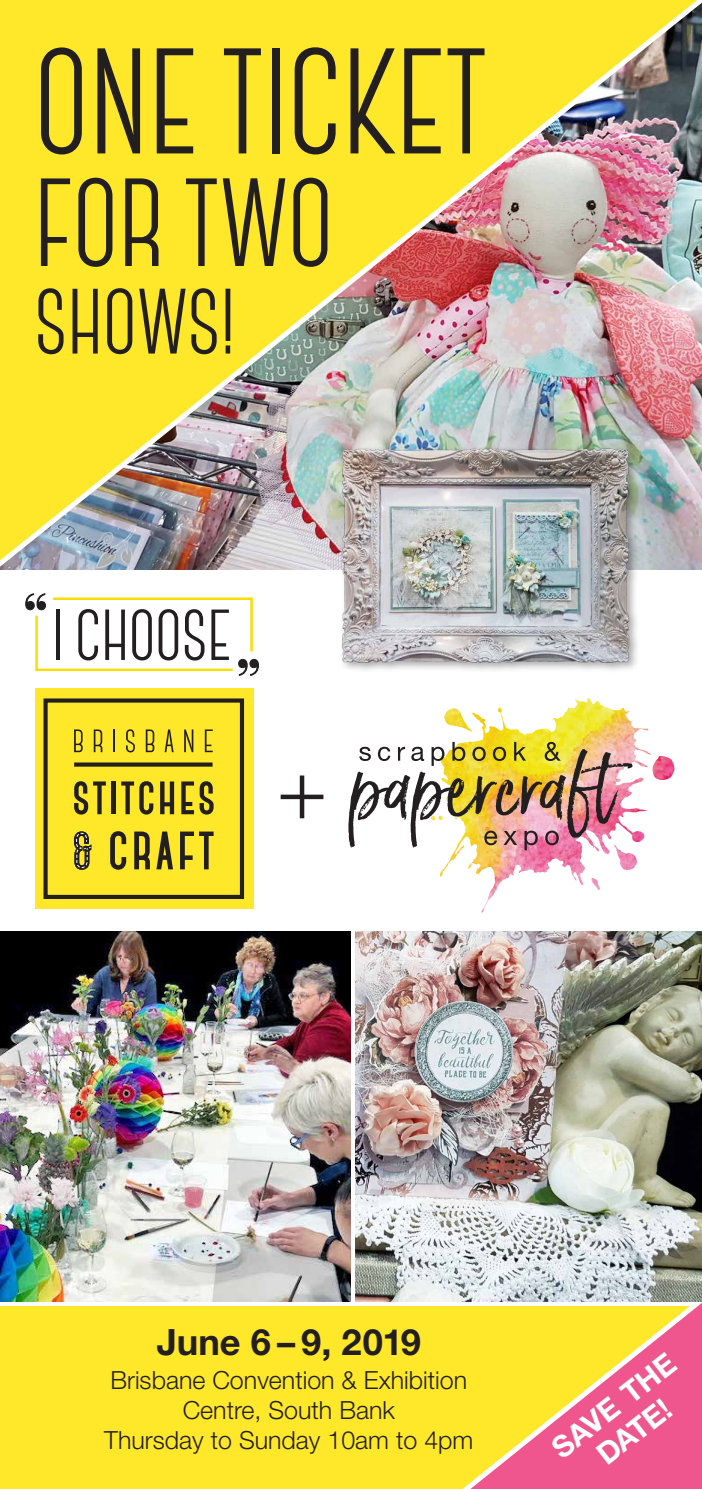
<style>
.page{position:relative;width:702px;height:1489px;background:#fff}
.page>*{position:absolute;margin:0;border:0;box-sizing:border-box;transform-origin:0 0}
.t1{font:700 150px "Canter";color:#231f20}
.t2{font:700 125px "Canter";color:#231f20}
.t3{font:700 92.5px "Canter";color:#231f20}
.t4{font:300 85px "Helvetica Neue LT Std";color:#231f20}
.t5{font:700 72px "Canter";color:#231f20}
.t6{font:700 50.75px "Bauer Bodoni";color:#231f20}
.t7{font:700 36.25px "Helvetica Neue CE";color:#231f20}
.t8{font:700 30px/33px "Helvetica Neue CE";color:#fff;text-align:center}
.t9{font:300 25px/30px "Helvetica Neue CE";color:#231f20;text-align:center}
</style>
<div class="page">
<div style="left:0;top:1306px;width:702px;height:182px;background:#ffe82a"></div>
<img style="left:0;top:931px;width:351px;height:370px">
<svg style="left:25px;top:602px;width:234px;height:74px"></svg>
<img style="left:0;top:0;width:702px;height:602px">
<svg style="left:407px;top:1301px;width:295px;height:187px"></svg>
<img style="left:329px;top:435px;width:314px;height:235px">
<div style="left:35px;top:688px;width:219px;height:220px;background:#ffe82a"></div>
<svg style="left:74px;top:729px;width:9px;height:23px"></svg>
<svg style="left:94px;top:729px;width:8px;height:23px"></svg>
<hr style="left:113px;top:729px;width:2px;height:23px;background:#231f20">
<svg style="left:126px;top:729px;width:9px;height:23px"></svg>
<svg style="left:146px;top:729px;width:8px;height:23px"></svg>
<svg style="left:165px;top:729px;width:9px;height:23px"></svg>
<svg style="left:184px;top:729px;width:9px;height:23px"></svg>
<svg style="left:205px;top:729px;width:8px;height:23px"></svg>
<svg style="left:74px;top:781px;width:32px;height:33px"></svg>
<div style="left:111px;top:781px;width:5px;height:33px;background:#231f20"></div>
<svg style="left:121px;top:781px;width:32px;height:33px"></svg>
<svg style="left:160px;top:781px;width:14px;height:33px"></svg>
<svg style="left:181px;top:781px;width:32px;height:33px"></svg>
<svg style="left:110px;top:831px;width:16px;height:38px"></svg>
<svg style="left:134px;top:831px;width:16px;height:38px"></svg>
<svg style="left:156px;top:831px;width:17px;height:38px"></svg>
<svg style="left:180px;top:831px;width:33px;height:38px"></svg>
<div style="left:43px;top:698px;width:201px;height:201px;border:4px solid #231f20"></div>
<svg style="left:74px;top:762px;width:138px;height:4px"></svg>
<svg style="left:74px;top:831px;width:18px;height:38px"></svg>
<img style="left:444px;top:699px;width:144px;height:42px">
<img style="left:348px;top:741px;width:284px;height:109px">
<img style="left:356px;top:931px;width:346px;height:370px">
<h1 class="t1" style="left:34px;top:28px;width:455px">ONE TICKET</h1>
<h2 class="t2" style="left:34px;top:161px;width:301px">FOR TWO</h2>
<h3 class="t3" style="left:34px;top:276px;width:202px">SHOWS!</h3>
<h3 class="t6" style="left:23px;top:582px;width:27px">“</h3>
<h3 class="t5" style="left:52px;top:599px;width:180px">I CHOOSE</h3>
<h3 class="t6" style="left:236px;top:648px;width:27px">”</h3>
<h3 class="t4" style="left:276px;top:736px;width:53px">+</h3>
<h3 class="t7" style="left:157px;top:1319px;width:265px">June 6 – 9, 2019</h3>
<p class="t9" style="left:104px;top:1364px;width:371px">Brisbane Convention &amp; Exhibition<br>Centre, South Bank<br>Thursday to Sunday 10am to 4pm</p>
<p class="t8" style="left:545px;top:1438px;width:150px;rotate:-38deg">SAVE THE<br>DATE!</p>
</div>
